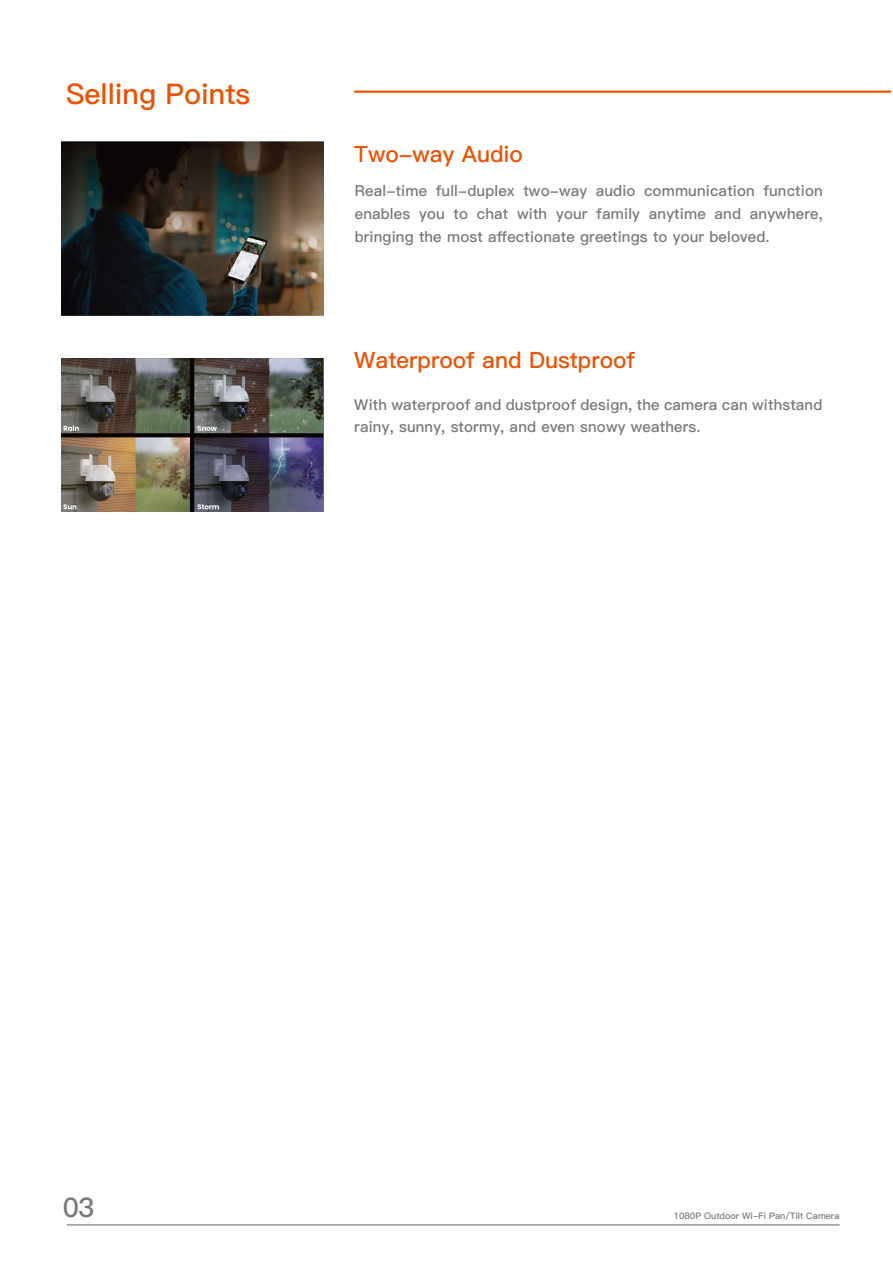
<style>
.page{position:relative;width:893px;height:1263px;background:#fff}
.page>*{position:absolute;margin:0;border:0;box-sizing:border-box;transform-origin:0 0}
.t1{font:28.5px "Ping Fang SC Bold";color:#ea5305}
.t2{font:27px "Ping Fang SC Bold";color:#7a7979}
.t3{font:22.5px "Ping Fang SC Bold";color:#ea5305}
.t4{font:15px/22.5px "Ping Fang SC Bold";letter-spacing:.01em;color:#7a7979;text-align:justify}
.t5{font:9px "Ping Fang SC Bold";color:#7a7979}
</style>
<div class="page">
<hr style="left:67px;top:1224px;width:772px;height:1px;background:#646363">
<hr style="left:354px;top:91px;width:537px;height:2px;background:#ea5504">
<img style="left:61px;top:142px;width:262px;height:174px">
<img style="left:61px;top:359px;width:262px;height:152px">
<h1 class="t1" style="left:66px;top:77px;width:186px">Selling Points</h1>
<h3 class="t3" style="left:354px;top:140px;width:170px">Two-way Audio</h3>
<p class="t4" style="left:355px;top:180px;width:470px">Real-time full-duplex two-way audio communication function enables you to chat with your family anytime and anywhere, bringing the most affectionate greetings to your beloved.</p>
<h3 class="t3" style="left:354px;top:347px;width:282px">Waterproof and Dustproof</h3>
<p class="t4" style="left:354px;top:393px;width:470px">With waterproof and dustproof design, the camera can withstand rainy, sunny, stormy, and even snowy weathers.</p>
<h2 class="t2" style="left:63px;top:1191px;width:33px">03</h2>
<p class="t5" style="left:674px;top:1211px;width:167px">1080P Outdoor Wi-Fi Pan/Tilt Camera</p>
</div>
